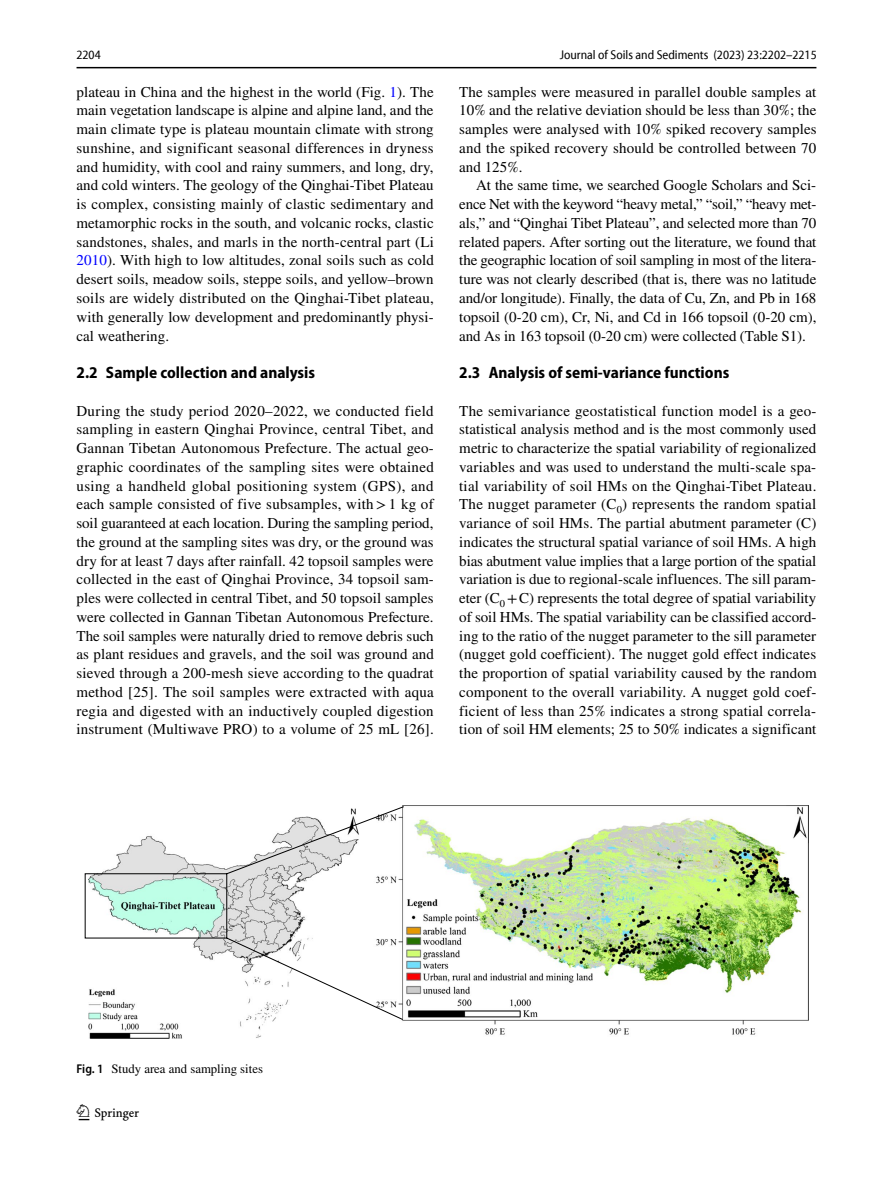
<style>
.page{position:relative;width:893px;height:1187px;background:#fff}
.page>*{position:absolute;margin:0;border:0;box-sizing:border-box;transform-origin:0 0}
.t1{font:22.5px "Springnew Regular 2";color:#000}
.t2{font:700 semi-condensed 16.5px "Myriad Pro";color:#000}
.t3{font:15px/18.8px "STIX";letter-spacing:.005em;color:#000;text-align:justify}
.t4{font:semi-condensed 12.75px "Myriad Pro Unic";color:#000}
.t5{font:12.75px "STIX";color:#000}
.s1{color:#00f}
.s2{font-family:"Myriad Pro";font-weight:600;font-stretch:semi-condensed}
</style>
<div class="page">
<hr style="left:77px;top:67px;width:739px;height:1px;background:#000">
<img style="left:89px;top:805px;width:719px;height:233px">
<svg style="left:85px;top:805px;width:320px;height:215px"></svg>
<p class="t4" style="left:77px;top:50px;width:26px">2204</p>
<p class="t4" style="left:560px;top:50px;width:259px">Journal of Soils and Sediments (2023) 23:2202–2215</p>
<p class="t3" style="left:77px;top:83px;width:359px">plateau in China and the highest in the world (Fig. <span class="s1">1</span>). The main vegetation landscape is alpine and alpine land, and the main climate type is plateau mountain climate with strong sunshine, and significant seasonal differences in dryness and humidity, with cool and rainy summers, and long, dry, and cold winters. The geology of the Qinghai-Tibet Plateau is complex, consisting mainly of clastic sedimentary and metamorphic rocks in the south, and volcanic rocks, clastic sandstones, shales, and marls in the north-central part (Li <span class="s1">2010</span>). With high to low altitudes, zonal soils such as cold desert soils, meadow soils, steppe soils, and yellow–brown soils are widely distributed on the Qinghai-Tibet plateau, with generally low development and predominantly physi&shy;cal weathering.</p>
<p class="t2" style="left:77px;top:363px;width:240px">2.2 Sample collection and analysis</p>
<p class="t3" style="left:77px;top:402px;width:359px">During the study period 2020–2022, we conducted field sampling in eastern Qinghai Province, central Tibet, and Gannan Tibetan Autonomous Prefecture. The actual geo&shy;graphic coordinates of the sampling sites were obtained using a handheld global positioning system (GPS), and each sample consisted of five subsamples, with&gt;1 kg of soil guaranteed at each location. During the sampling period, the ground at the sampling sites was dry, or the ground was dry for at least 7 days after rainfall. 42 topsoil samples were collected in the east of Qinghai Province, 34 topsoil sam&shy;ples were collected in central Tibet, and 50 topsoil samples were collected in Gannan Tibetan Autonomous Prefecture.<br>The soil samples were naturally dried to remove debris such as plant residues and gravels, and the soil was ground and sieved through a 200-mesh sieve according to the quadrat method [25]. The soil samples were extracted with aqua regia and digested with an inductively coupled digestion instrument (Multiwave PRO) to a volume of 25 mL [26].</p>
<p class="t3" style="left:459px;top:83px;width:359px">The samples were measured in parallel double samples at 10% and the relative deviation should be less than 30%; the samples were analysed with 10% spiked recovery samples and the spiked recovery should be controlled between 70 and 125%.</p>
<p class="t3" style="left:459px;top:177px;width:359px;text-indent:17px">At the same time, we searched Google Scholars and Sci&shy;ence Net with the keyword “heavy metal,” “soil,” “heavy met&shy;als,” and “Qinghai Tibet Plateau”, and selected more than 70 related papers. After sorting out the literature, we found that the geographic location of soil sampling in most of the litera&shy;ture was not clearly described (that is, there was no latitude and/or longitude). Finally, the data of Cu, Zn, and Pb in 168 topsoil (0-20 cm), Cr, Ni, and Cd in 166 topsoil (0-20 cm), and As in 163 topsoil (0-20 cm) were collected (Table S1).</p>
<p class="t2" style="left:459px;top:363px;width:272px">2.3 Analysis of semi‑variance functions</p>
<p class="t3" style="left:459px;top:402px;width:359px">The semivariance geostatistical function model is a geo&shy;statistical analysis method and is the most commonly used metric to characterize the spatial variability of regionalized variables and was used to understand the multi-scale spa&shy;tial variability of soil HMs on the Qinghai-Tibet Plateau.<br>The nugget parameter (C<sub>0</sub>) represents the random spatial variance of soil HMs. The partial abutment parameter (C) indicates the structural spatial variance of soil HMs. A high bias abutment value implies that a large portion of the spatial variation is due to regional-scale influences. The sill param&shy;eter (C<sub>0</sub> +C) represents the total degree of spatial variability of soil HMs. The spatial variability can be classified accord&shy;ing to the ratio of the nugget parameter to the sill parameter (nugget gold coefficient). The nugget gold effect indicates the proportion of spatial variability caused by the random component to the overall variability. A nugget gold coef&shy;ficient of less than 25% indicates a strong spatial correla&shy;tion of soil HM elements; 25 to 50% indicates a significant</p>
<p class="t5" style="left:77px;top:1060px;width:188px"><span class="s2">Fig. 1</span> Study area and sampling sites</p>
<h1 class="t1" style="left:79px;top:1104px;width:62px">1 3</h1>
</div>
